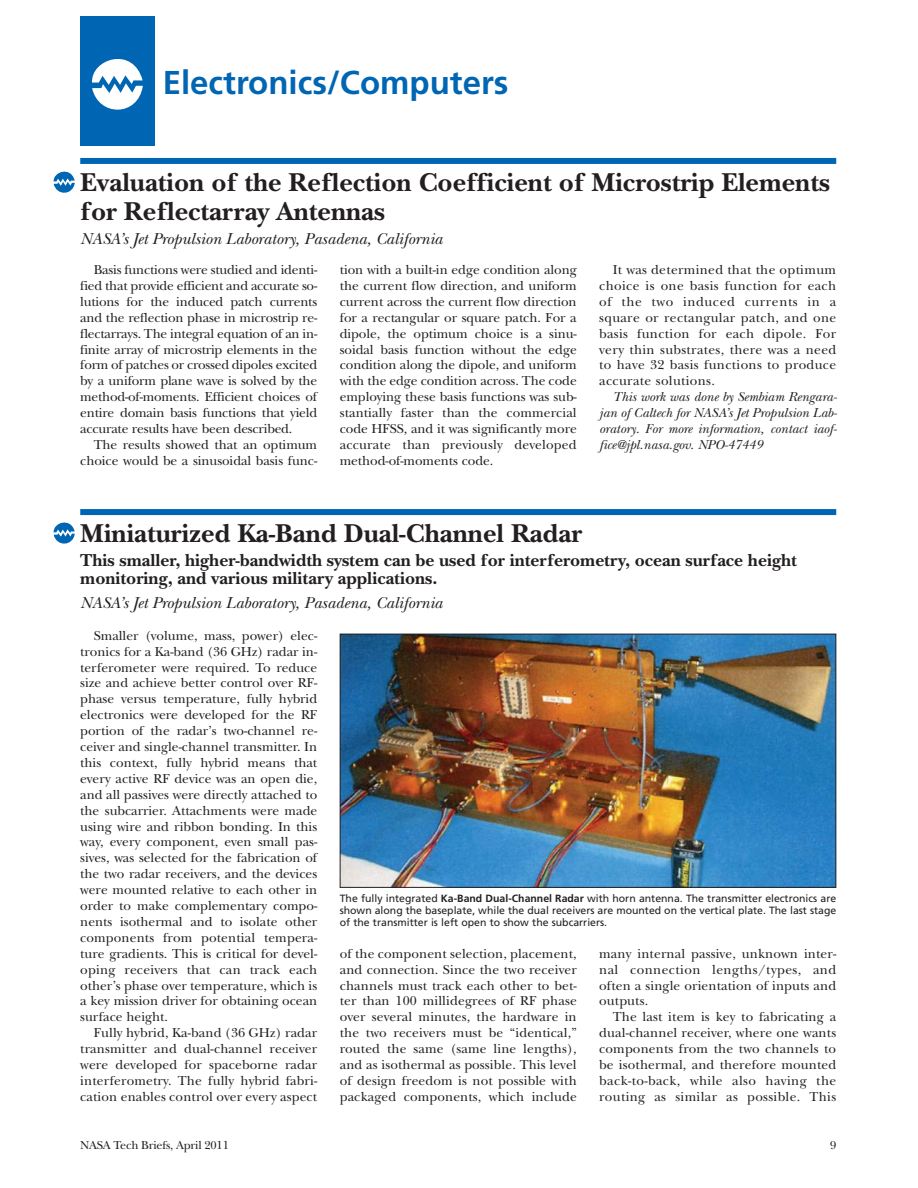
<style>
.page{position:relative;width:918px;height:1188px;background:#fff}
.page>*{position:absolute;margin:0;border:0;box-sizing:border-box;transform-origin:0 0}
.t1{font:700 33px "Frutiger";color:#0066b3}
.t2{font:700 27px/29.4px "New Baskerville";color:#231f20}
.t3{font:700 18px/18px "New Baskerville";color:#231f20}
.t4{font:italic 16.5px "New Baskerville";color:#231f20}
.t5{font:13.5px/15.9px "New Baskerville";letter-spacing:.01em;color:#231f20;text-align:justify}
.t6{font:italic 13.5px/15.9px "New Baskerville";color:#231f20;text-align:justify}
.t7{font:12px "New Baskerville";letter-spacing:-.015em;color:#231f20}
.t8{font:10.5px/12px "Frutiger";color:#231f20;text-align:justify}
.s1{font-weight:700}
</style>
<div class="page">
<div style="left:80px;top:16px;width:75px;height:130px;background:#0066b3"></div>
<svg style="left:92px;top:59px;width:51px;height:51px"></svg>
<div style="left:80px;top:509px;width:756px;height:6px;background:#0066b3"></div>
<div style="left:80px;top:158px;width:756px;height:6px;background:#0066b3"></div>
<svg style="left:54px;top:523px;width:21px;height:21px"></svg>
<svg style="left:54px;top:172px;width:21px;height:21px"></svg>
<img style="left:342px;top:636px;width:492px;height:250px">
<div style="left:340px;top:634px;width:496px;height:254px;border:1px solid #231f20"></div>
<h1 class="t1" style="left:163px;top:69px;width:347px">Electronics/Computers</h1>
<h2 class="t2" style="left:80px;top:171px;width:751px">Evaluation of the Reflection Coefficient of Microstrip Elements for Reflectarray Antennas</h2>
<p class="t4" style="left:80px;top:233px;width:364px">NASA’s Jet Propulsion Laboratory, Pasadena, California</p>
<p class="t5" style="left:80px;top:263px;width:239px;text-indent:14px">Basis functions were studied and identi&shy;fied that provide efficient and accurate so&shy;lutions for the induced patch currents and the reflection phase in microstrip re&shy;flectarrays. The integral equation of an in&shy;finite array of microstrip elements in the form of patches or crossed dipoles excited by a uniform plane wave is solved by the method-of-moments. Efficient choices of entire domain basis functions that yield accurate results have been described.</p>
<p class="t5" style="left:80px;top:438px;width:239px;text-align:right">The results showed that an optimum choice would be a sinusoidal basis func-</p>
<p class="t5" style="left:340px;top:263px;width:239px">tion with a built-in edge condition along the current flow direction, and uniform current across the current flow direction for a rectangular or square patch. For a dipole, the optimum choice is a sinu&shy;soidal basis function without the edge condition along the dipole, and uniform with the edge condition across. The code employing these basis functions was sub&shy;stantially faster than the commercial code HFSS, and it was significantly more accurate than previously developed method-of-moments code.</p>
<p class="t5" style="left:599px;top:263px;width:239px;text-indent:14px">It was determined that the optimum choice is one basis function for each of the two induced currents in a square or rectangular patch, and one basis function for each dipole. For very thin substrates, there was a need to have 32 basis functions to produce accurate solutions.</p>
<p class="t6" style="left:599px;top:391px;width:239px;text-indent:14px">This work was done by Sembiam Rengara&shy;jan of Caltech for NASA’s Jet Propulsion Lab&shy;oratory. For more information, contact iaof&shy;fice@jpl.nasa.gov. NPO-47449</p>
<h2 class="t2" style="left:80px;top:522px;width:504px">Miniaturized Ka-Band Dual-Channel Radar</h2>
<h3 class="t3" style="left:80px;top:553px;width:718px">This smaller, higher-bandwidth system can be used for interferometry, ocean surface height monitoring, and various military applications.</h3>
<p class="t4" style="left:80px;top:597px;width:364px">NASA’s Jet Propulsion Laboratory, Pasadena, California</p>
<p class="t5" style="left:80px;top:629px;width:239px;text-indent:14px">Smaller (volume, mass, power) elec&shy;tronics for a Ka-band (36 GHz) radar in&shy;terferometer were required. To reduce size and achieve better control over RF&shy;phase versus temperature, fully hybrid electronics were developed for the RF portion of the radar’s two-channel re&shy;ceiver and single-channel transmitter. In this context, fully hybrid means that every active RF device was an open die, and all passives were directly attached to the subcarrier. Attachments were made using wire and ribbon bonding. In this way, every component, even small pas&shy;sives, was selected for the fabrication of the two radar receivers, and the devices were mounted relative to each other in order to make complementary compo&shy;nents isothermal and to isolate other components from potential tempera&shy;ture gradients. This is critical for devel&shy;oping receivers that can track each other’s phase over temperature, which is a key mission driver for obtaining ocean surface height.</p>
<p class="t5" style="left:80px;top:1027px;width:239px;text-indent:14px">Fully hybrid, Ka-band (36 GHz) radar transmitter and dual-channel receiver were developed for spaceborne radar interferometry. The fully hybrid fabri&shy;cation enables control over every aspect</p>
<p class="t8" style="left:340px;top:893px;width:498px">The fully integrated <span class="s1">Ka-Band Dual-Channel Radar</span> with horn antenna. The transmitter electronics are shown along the baseplate, while the dual receivers are mounted on the vertical plate. The last stage of the transmitter is left open to show the subcarriers.</p>
<p class="t5" style="left:340px;top:947px;width:239px">of the component selection, placement, and connection. Since the two receiver channels must track each other to bet&shy;ter than 100 millidegrees of RF phase over several minutes, the hardware in the two receivers must be “identical,” routed the same (same line lengths), and as isothermal as possible. This level of design freedom is not possible with packaged components, which include</p>
<p class="t5" style="left:599px;top:947px;width:239px">many internal passive, unknown inter&shy;nal connection lengths/types, and often a single orientation of inputs and outputs.</p>
<p class="t5" style="left:599px;top:1011px;width:239px;text-indent:14px">The last item is key to fabricating a dual-channel receiver, where one wants components from the two channels to be isothermal, and therefore mounted back-to-back, while also having the routing as similar as possible. This</p>
<p class="t7" style="left:80px;top:1140px;width:150px">NASA Tech Briefs, April 2011</p>
<p class="t7" style="left:830px;top:1140px;width:8px">9</p>
</div>
